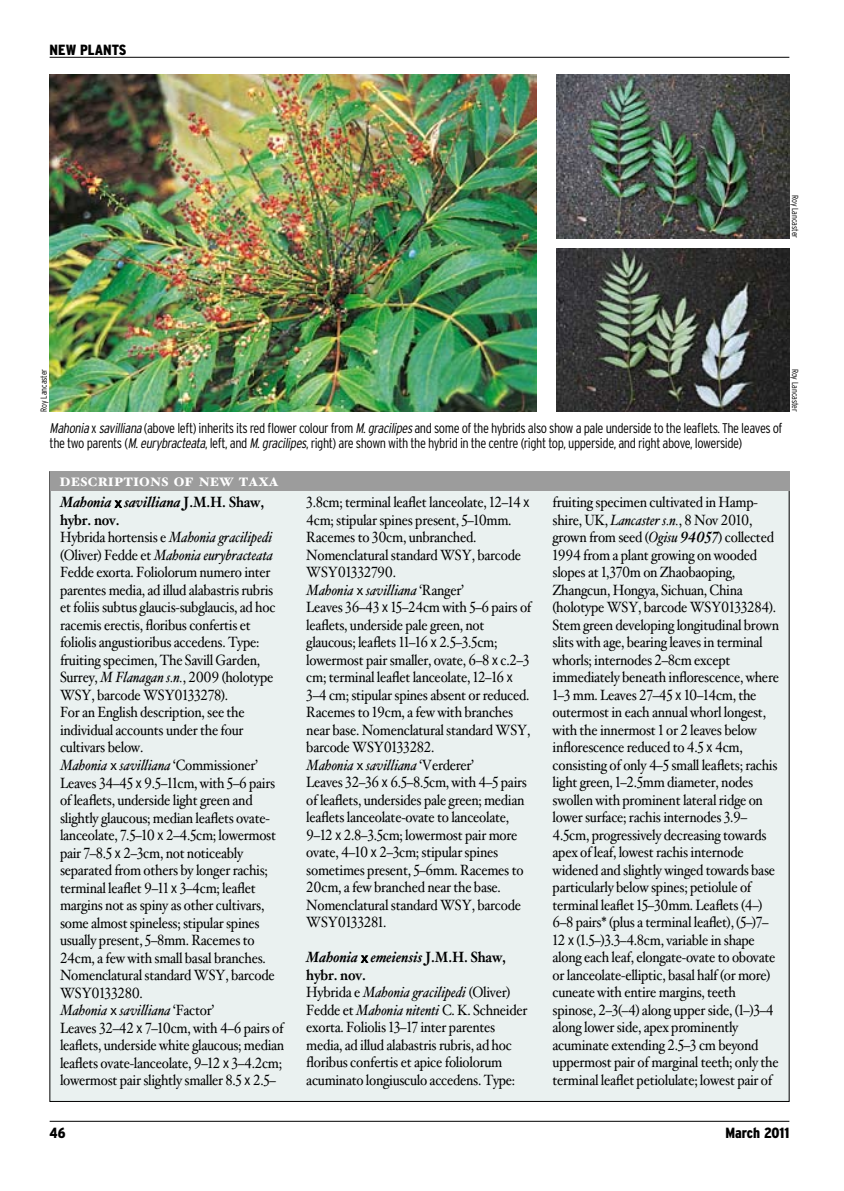
<style>
.page{position:relative;width:844px;height:1191px;background:#fff}
.page>*{position:absolute;margin:0;border:0;box-sizing:border-box;transform-origin:0 0}
.t1{font:14.88px/17.5px "Hoefler Text";letter-spacing:-.02em;color:#000;scale:.9 1}
.t2{font:900 condensed 14.7px "Interstate";color:#000}
.t3{font:300 condensed 14px/14.9px "Interstate";letter-spacing:-.03em;color:#000}
.t4{font:900 12.25px "Hoefler Text";letter-spacing:.015em;color:#fff}
.t5{font:300 condensed 8.75px "Interstate";letter-spacing:-.005em;color:#000}
.s1{font-style:italic}
.s2{font-weight:700;font-style:italic}
.s3{font-family:"Interstate";font-weight:300;font-stretch:condensed;font-size:12.6px}
.s4{font-weight:700}
.s5{font-family:"Interstate";font-weight:300;font-stretch:condensed;font-size:13.12px}
.s6{font-family:"District"}
</style>
<div class="page">
<hr style="left:50px;top:57px;width:739px;height:1px;background:#000">
<hr style="left:50px;top:1121px;width:739px;height:1px;background:#000">
<div style="left:50px;top:486px;width:739px;height:615px;background:#eaf1f0"></div>
<svg style="left:115px;top:500px;width:7px;height:8px"></svg>
<svg style="left:361px;top:955px;width:7px;height:7px"></svg>
<div style="left:50px;top:471px;width:739px;height:20px;background:#9c9c9c"></div>
<img style="left:50px;top:74px;width:486px;height:338px">
<img style="left:556px;top:74px;width:233px;height:164px">
<img style="left:556px;top:248px;width:233px;height:164px">
<p class="t2" style="left:50px;top:42px;width:78px">NEW PLANTS</p>
<p class="t5" style="left:800px;top:195px;width:45px;rotate:90deg">Roy Lancaster</p>
<p class="t5" style="left:39px;top:412px;width:45px;rotate:-90deg">Roy Lancaster</p>
<p class="t3" style="left:50px;top:420px;width:734px"><span class="s1">Mahonia</span>x <span class="s1">savilliana</span>(above left) inherits its red flower colour from <span class="s1">M.gracilipes</span>and some of the hybrids also show a pale underside to the leaflets. The leaves of the two parents (<span class="s1">M.eurybracteata</span>, left, and <span class="s1">M.gracilipes</span>, right) are shown with the hybrid in the centre (right top, upperside, and right above, lowerside)</p>
<p class="t5" style="left:800px;top:369px;width:45px;rotate:90deg">Roy Lancaster</p>
<p class="t4" style="left:60px;top:474px;width:220px">DESCRIPTIONS OF NEW TAXA</p>
<p class="t1" style="left:60px;top:494px;width:251px"><span class="s2">Mahonia</span> <span class="s3">x</span><span class="s2">savilliana</span> <span class="s4">J.M.H. Shaw, hybr. nov.<br></span>Hybrida hortensis e <span class="s1">Mahonia gracilipedi </span>(Oliver) Fedde et <span class="s1">Mahonia eurybracteata </span>Fedde exorta. Foliolorum numero inter parentes media, ad illud alabastris rubris et foliis subtus glaucis-subglaucis, ad hoc racemis erectis, floribus confertis et foliolis angustioribus accedens. Type: fruiting specimen, The Savill Garden, Surrey, <span class="s1">M Flanagan s.n.</span>, 2009 (holotype WSY, barcode WSY0133278).<br>For an English description, see the individual accounts under the four cultivars below.<br><span class="s1">Mahonia</span> <span class="s5">x</span><span class="s1">savilliana</span> ‘Commissioner’ Leaves 34–45 <span class="s6">x</span> 9.5–11cm, with 5–6 pairs of leaflets, underside light green and slightly glaucous; median leaflets ovate&shy;lanceolate, 7.5–10 <span class="s6">x</span> 2–4.5cm; lowermost pair 7–8.5 <span class="s6">x</span> 2–3cm, not noticeably separated from others by longer rachis; terminal leaflet 9–11 <span class="s6">x</span> 3–4cm; leaflet margins not as spiny as other cultivars, some almost spineless; stipular spines usually present, 5–8mm. Racemes to 24cm, a few with small basal branches.<br>Nomenclatural standard WSY, barcode WSY0133280.<br><span class="s1">Mahonia</span> <span class="s5">x</span><span class="s1">savilliana</span> ‘Factor’<br>Leaves 32–42 <span class="s6">x</span> 7–10cm, with 4–6 pairs of leaflets, underside white glaucous; median leaflets ovate-lanceolate, 9–12 <span class="s6">x</span> 3–4.2cm; lowermost pair slightly smaller 8.5 <span class="s6">x</span> 2.5–</p>
<p class="t1" style="left:306px;top:494px;width:251px">3.8cm; terminal leaflet lanceolate, 12–14 <span class="s6">x </span>4cm; stipular spines present, 5–10mm.<br>Racemes to 30cm, unbranched.<br>Nomenclatural standard WSY, barcode WSY01332790.<br><span class="s1">Mahonia</span> <span class="s5">x</span><span class="s1">savilliana</span> ‘Ranger’<br>Leaves 36–43 <span class="s6">x</span> 15–24cm with 5–6 pairs of leaflets, underside pale green, not glaucous; leaflets 11–16 <span class="s6">x</span> 2.5–3.5cm; lowermost pair smaller, ovate, 6–8 <span class="s6">x</span> c.2–3 cm; terminal leaflet lanceolate, 12–16 <span class="s6">x </span>3–4 cm; stipular spines absent or reduced.<br>Racemes to 19cm, a few with branches near base. Nomenclatural standard WSY, barcode WSY0133282.<br><span class="s1">Mahonia</span> <span class="s5">x</span><span class="s1">savilliana</span> ‘Verderer’<br>Leaves 32–36 <span class="s6">x</span> 6.5–8.5cm, with 4–5 pairs of leaflets, undersides pale green; median leaflets lanceolate-ovate to lanceolate, 9–12 <span class="s6">x</span> 2.8–3.5cm; lowermost pair more ovate, 4–10 <span class="s6">x</span> 2–3cm; stipular spines sometimes present, 5–6mm. Racemes to 20cm, a few branched near the base.<br>Nomenclatural standard WSY, barcode WSY0133281.</p>
<p class="t1" style="left:306px;top:949px;width:247px"><span class="s2">Mahonia</span> <span class="s3">x</span> <span class="s2">emeiensis</span> <span class="s4">J.M.H. Shaw, hybr. nov.<br></span>Hybrida e <span class="s1">Mahonia gracilipedi</span> (Oliver)<br>Fedde et <span class="s1">Mahonia nitenti</span> C. K. Schneider exorta. Foliolis 13–17 inter parentes media, ad illud alabastris rubris, ad hoc floribus confertis et apice foliolorum acuminato longiusculo accedens. Type:</p>
<p class="t1" style="left:552px;top:494px;width:253px">fruiting specimen cultivated in Hamp&shy;shire, UK, <span class="s1">Lancaster s.n.</span>, 8 Nov 2010, grown from seed (<span class="s1">Ogisu 94057</span>) collected 1994 from a plant growing on wooded slopes at 1,370m on Zhaobaoping, Zhangcun, Hongya, Sichuan, China (holotype WSY, barcode WSY0133284).<br>Stem green developing longitudinal brown slits with age, bearing leaves in terminal whorls; internodes 2–8cm except immediately beneath inflorescence, where 1–3 mm. Leaves 27–45 <span class="s6">x</span> 10–14cm, the outermost in each annual whorl longest, with the innermost 1 or 2 leaves below inflorescence reduced to 4.5 <span class="s6">x</span> 4cm, consisting of only 4–5 small leaflets; rachis light green, 1–2.5mm diameter, nodes swollen with prominent lateral ridge on lower surface; rachis internodes 3.9– 4.5cm, progressively decreasing towards apex of leaf, lowest rachis internode widened and slightly winged towards base particularly below spines; petiolule of terminal leaflet 15–30mm. Leaflets (4–)<br>6–8 pairs* (plus a terminal leaflet), (5–)7– 12 <span class="s6">x</span> (1.5–)3.3–4.8cm, variable in shape along each leaf, elongate-ovate to obovate or lanceolate-elliptic, basal half (or more) cuneate with entire margins, teeth spinose, 2–3(–4) along upper side, (1–)3–4 along lower side, apex prominently acuminate extending 2.5–3 cm beyond uppermost pair of marginal teeth; only the terminal leaflet petiolulate; lowest pair of</p>
<p class="t2" style="left:50px;top:1125px;width:17px">46</p>
<p class="t2" style="left:725px;top:1125px;width:65px">MARCH 2011</p>
</div>
